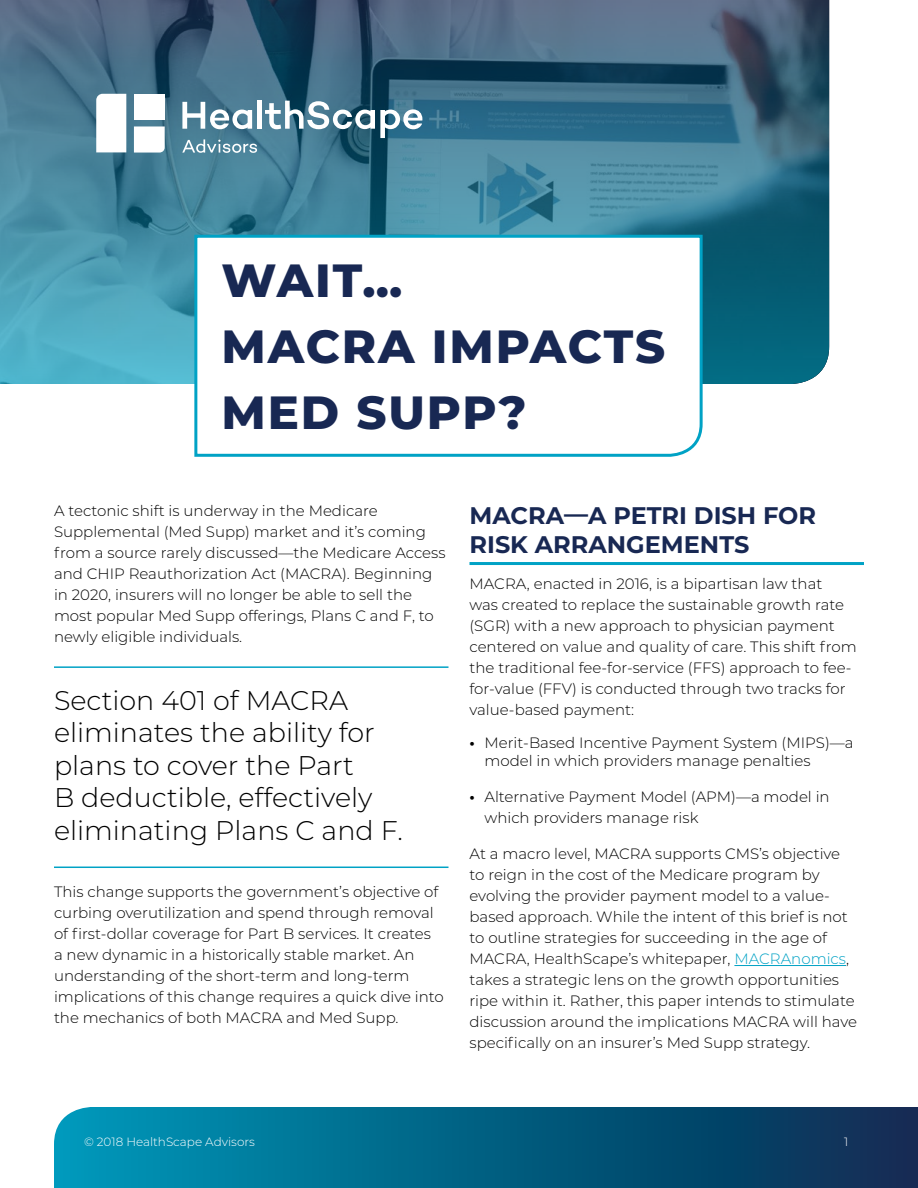
<style>
.page{position:relative;width:918px;height:1188px;background:#fff}
.page>*{position:absolute;margin:0;border:0;box-sizing:border-box;transform-origin:0 0}
.t1{font:800 46.5px/66px "Montserrat";letter-spacing:.04em;color:#182853}
.t2{font:300 27px/32.4px "Montserrat";color:#000}
.t3{font:700 24px/28.8px "Montserrat";color:#182853}
.t4{font:300 15px/21px "Montserrat";color:#000}
.t5{font:300 12px "Montserrat";color:#fff}
.s1{font-weight:700}
.s2{color:#00a2c5}
</style>
<div class="page">
<svg style="left:54px;top:1107px;width:864px;height:81px;background:#046184"></svg>
<svg style="left:0;top:0;width:829px;height:384px;background:#3d768e"></svg>
<svg style="left:193px;top:233px;width:511px;height:224px"></svg>
<svg style="left:96px;top:94px;width:30px;height:58px"></svg>
<svg style="left:134px;top:126px;width:31px;height:27px"></svg>
<div style="left:134px;top:94px;width:31px;height:25px;background:#fff"></div>
<svg style="left:182px;top:102px;width:70px;height:27px"></svg>
<hr style="left:258px;top:101px;width:4px;height:28px;background:#fff">
<svg style="left:265px;top:101px;width:157px;height:37px"></svg>
<svg style="left:182px;top:139px;width:75px;height:14px"></svg>
<hr style="left:54px;top:666px;width:394px;height:2px;background:#00a2c5">
<hr style="left:54px;top:867px;width:394px;height:1px;background:#00a2c5">
<hr style="left:470px;top:562px;width:394px;height:3px;background:#00a2c5">
<hr style="left:734px;top:965px;width:112px;height:1px;background:#00a2c5">
<h1 class="t1" style="left:222px;top:245px;width:445px">WAIT…<br>MACRA IMPACTS<br>MED SUPP?</h1>
<p class="t4" style="left:54px;top:499px;width:393px">A tectonic shift is underway in the Medicare Supplemental (Med Supp) market and it’s coming from a source rarely discussed—the Medicare Access and CHIP Reauthorization Act (MACRA). Beginning in 2020, insurers will no longer be able to sell the most popular Med Supp offerings, Plans C and F, to newly eligible individuals.</p>
<h2 class="t2" style="left:54px;top:683px;width:350px">Section 401 of MACRA eliminates the ability for plans to cover the Part<br>B deductible, effectively eliminating Plans C and F.</h2>
<p class="t4" style="left:54px;top:880px;width:391px">This change supports the government’s objective of curbing overutilization and spend through removal of first-dollar coverage for Part B services. It creates<br>a new dynamic in a historically stable market. An understanding of the short-term and long-term implications of this change requires a quick dive into the mechanics of both MACRA and Med Supp.</p>
<h3 class="t3" style="left:470px;top:500px;width:348px">MACRA—A PETRI DISH FOR<br>RISK ARRANGEMENTS</h3>
<p class="t4" style="left:470px;top:573px;width:389px">MACRA, enacted in 2016, is a bipartisan law that<br>was created to replace the sustainable growth rate (SGR) with a new approach to physician payment centered on value and quality of care. This shift from the traditional fee-for-service (FFS) approach to fee&shy;for-value (FFV) is conducted through two tracks for value-based payment:</p>
<p class="t4" style="left:484px;top:733px;width:371px;line-height:18px;text-indent:-15px"><span class="s1">•</span> Merit-Based Incentive Payment System (MIPS)—a model in which providers manage penalties</p>
<p class="t4" style="left:484px;top:786px;width:347px;text-indent:-15px"><span class="s1">•</span> Alternative Payment Model (APM)—a model in which providers manage risk</p>
<p class="t4" style="left:470px;top:843px;width:389px">At a macro level, MACRA supports CMS’s objective to reign in the cost of the Medicare program by evolving the provider payment model to a value&shy;based approach. While the intent of this brief is not to outline strategies for succeeding in the age of MACRA, HealthScape’s whitepaper, <span class="s2">MACRAnomics</span>, takes a strategic lens on the growth opportunities ripe within it. Rather, this paper intends to stimulate discussion around the implications MACRA will have specifically on an insurer’s Med Supp strategy.</p>
<p class="t5" style="left:84px;top:1133px;width:172px">© 2018 HealthScape Advisors</p>
<p class="t5" style="left:844px;top:1134px;width:6px">1</p>
</div>
